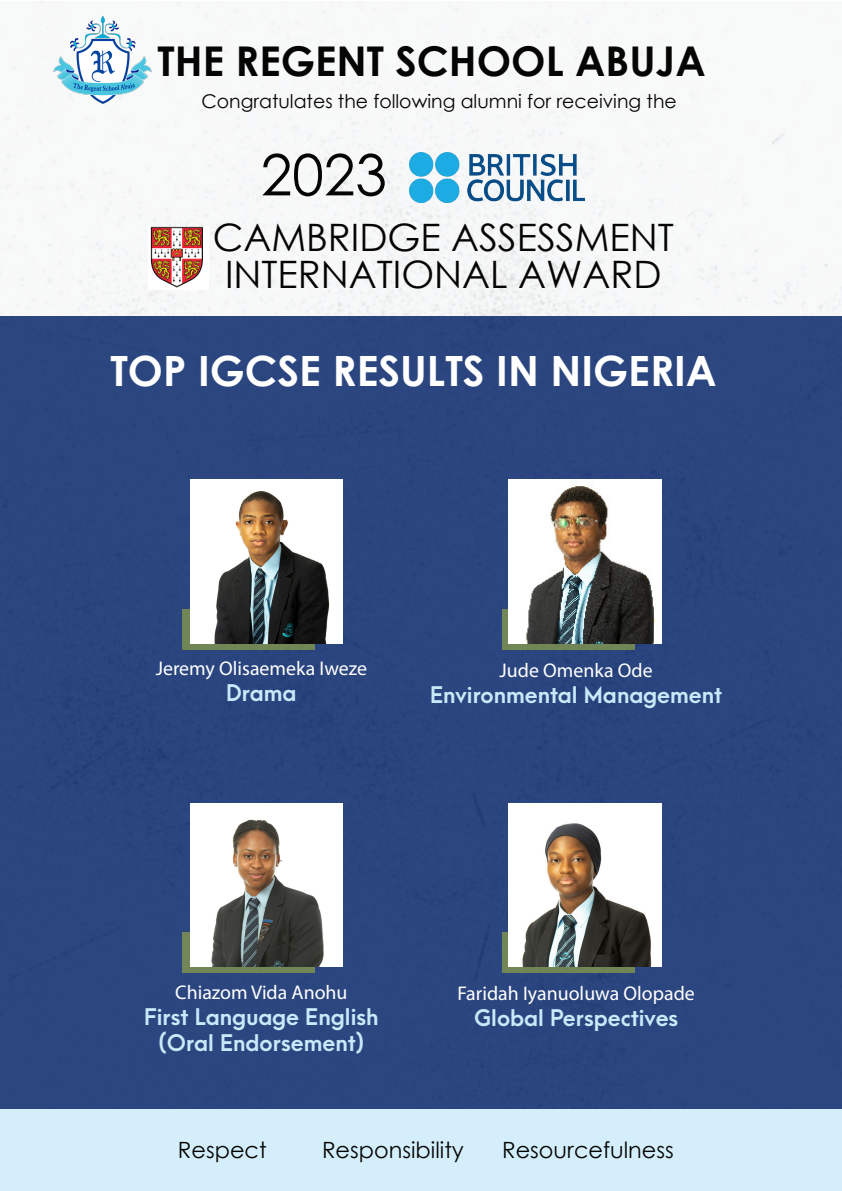
<style>
.page{position:relative;width:842px;height:1191px;background:#fff}
.page>*{position:absolute;margin:0;border:0;box-sizing:border-box;transform-origin:0 0}
.t1{font:57px "Century Gothic";color:#050504}
.t2{font:700 41.8px "Century Gothic";color:#fff}
.t3{font:700 41px "Century Gothic";color:#050504}
.t4{font:37.8px/36.2px "Century Gothic";color:#050504;text-align:center}
.t5{font:22.4px "Century Gothic";color:#050504}
.t6{font:700 21.8px/26.2px "Arca Majora 3";color:#c7eafa;text-align:center}
.t7{font:19.8px "Myriad Pro";color:#fff}
.t8{font:18.9px "Century Gothic";color:#050504}
</style>
<div class="page">
<div style="left:0;top:2px;width:842px;height:315px;background:#f7f8f9"></div>
<div style="left:0;top:317px;width:842px;height:874px;background:#2b4680"></div>
<svg style="left:502px;top:609px;width:132px;height:41px"></svg>
<svg style="left:182px;top:609px;width:132px;height:41px"></svg>
<img style="left:150px;top:226px;width:53px;height:62px">
<img style="left:410px;top:153px;width:175px;height:50px">
<div style="left:0;top:1109px;width:842px;height:82px;background:#d4effb"></div>
<img style="left:53px;top:16px;width:99px;height:88px">
<div style="left:502px;top:932px;width:132px;height:41px;background:#718557"></div>
<div style="left:182px;top:932px;width:132px;height:41px;background:#728658"></div>
<img style="left:509px;top:479px;width:152px;height:164px">
<img style="left:190px;top:479px;width:153px;height:164px">
<img style="left:509px;top:803px;width:152px;height:164px">
<div style="left:190px;top:803px;width:153px;height:164px;background:#fff"></div>
<img style="left:211px;top:819px;width:113px;height:148px">
<h3 class="t3" style="left:158px;top:30px;width:550px">THE REGENT SCHOOL ABUJA</h3>
<p class="t8" style="left:201px;top:88px;width:477px">Congratulates the following alumni for receiving the</p>
<h1 class="t1" style="left:261px;top:135px;width:128px">2023</h1>
<h3 class="t4" style="left:213px;top:219px;width:463px">CAMBRIDGE ASSESSMENT<br>INTERNATIONAL AWARD</h3>
<h2 class="t2" style="left:110px;top:339px;width:608px">TOP IGCSE RESULTS IN NIGERIA</h2>
<p class="t7" style="left:156px;top:656px;width:213px">Jeremy Olisaemeka Iweze</p>
<p class="t6" style="left:226px;top:678px;width:72px">Drama</p>
<p class="t7" style="left:500px;top:658px;width:155px">Jude Omenka Ode</p>
<p class="t6" style="left:430px;top:679px;width:294px">Environmental Management</p>
<p class="t7" style="left:175px;top:980px;width:174px">Chiazom Vida Anohu</p>
<p class="t6" style="left:144px;top:1001px;width:236px">First Language English (Oral Endorsement)</p>
<p class="t7" style="left:457px;top:981px;width:239px">Faridah Iyanuoluwa Olopade</p>
<p class="t6" style="left:474px;top:1003px;width:205px">Global Perspectives</p>
<p class="t5" style="left:178px;top:1134px;width:90px">Respect</p>
<p class="t5" style="left:322px;top:1134px;width:143px">Responsibility</p>
<p class="t5" style="left:502px;top:1134px;width:173px">Resourcefulness</p>
</div>
